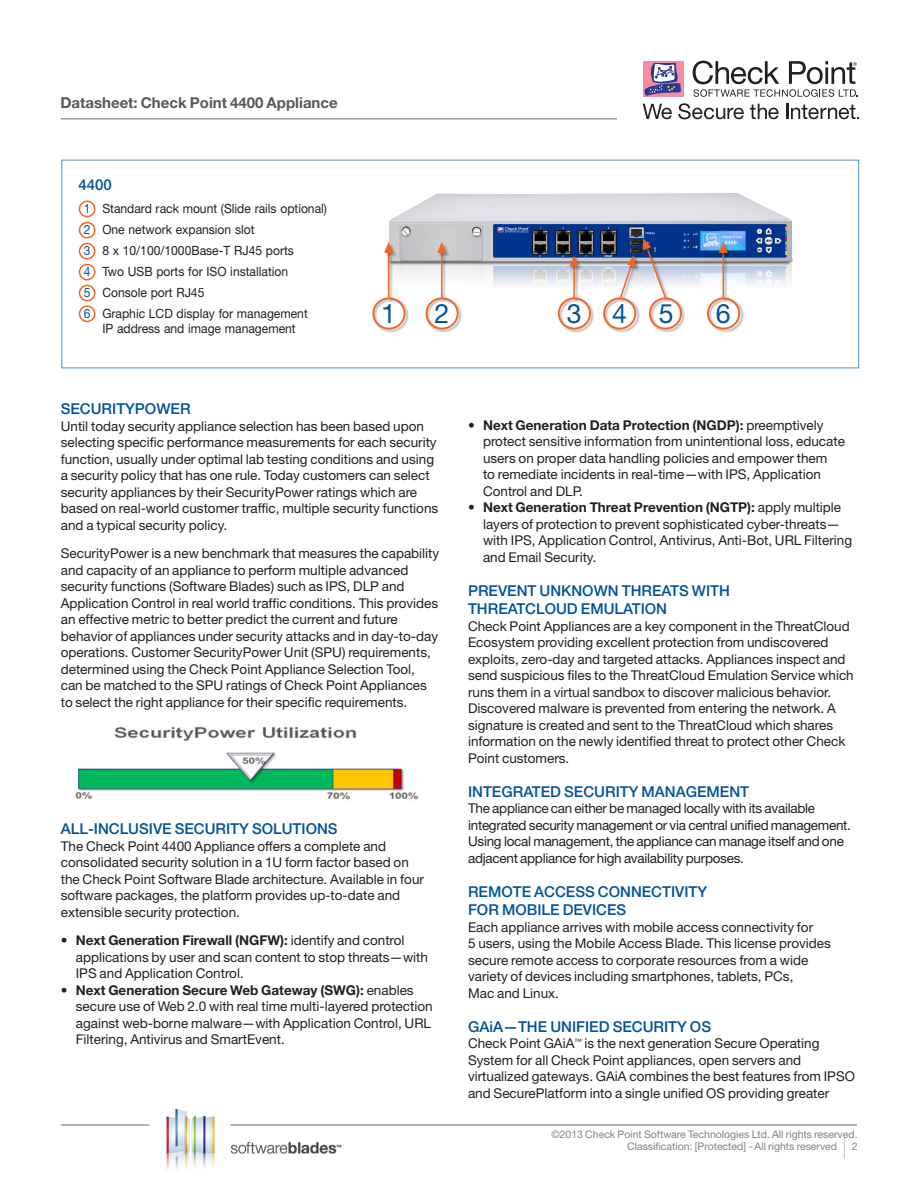
<style>
.page{position:relative;width:918px;height:1188px;background:#fff}
.page>*{position:absolute;margin:0;border:0;box-sizing:border-box;transform-origin:0 0}
.Address{font:26.7px "Helvetica Neue";color:#01529a}
.Subhead_1{font:500 15px/18.8px "Helvetica Neue";color:#01529a}
.t1{font:700 15px "Helvetica Neue";color:#57585a}
.Body_Copy{font:13.5px/16.5px "Helvetica Neue";color:#231f20}
.Body_Copy-2{font:13.5px/16.5px "Helvetica Neue";letter-spacing:-.02em;color:#231f20}
.Table_text{font:12.75px "Helvetica Neue";color:#231f20;scale:.95 1}
.t2{font:10.5px/12px "Helvetica Neue";color:#808285;text-align:right}
.s1{color:#01529a}
.s2{font-weight:700}
.s3{font-size:21px}
</style>
<div class="page">
<hr style="left:61px;top:118px;width:556px;height:1px;background:#6c6d70">
<div style="left:643px;top:61px;width:41px;height:35px;background:#f48da0"></div>
<svg style="left:644px;top:63px;width:37px;height:33px"></svg>
<svg style="left:643px;top:104px;width:29px;height:15px"></svg>
<svg style="left:678px;top:103px;width:66px;height:16px"></svg>
<svg style="left:750px;top:104px;width:29px;height:15px"></svg>
<svg style="left:786px;top:104px;width:72px;height:15px"></svg>
<svg style="left:693px;top:61px;width:165px;height:36px"></svg>
<img style="left:166px;top:1108px;width:180px;height:62px">
<hr style="left:61px;top:1125px;width:88px;height:1px;background:#6c6d70">
<hr style="left:230px;top:1125px;width:627px;height:1px;background:#6c6d70">
<div style="left:79px;top:201px;width:17px;height:16px;border:2px solid #f36621;border-radius:50%"></div>
<div style="left:79px;top:305px;width:17px;height:17px;border:2px solid #f36621;border-radius:50%"></div>
<div style="left:79px;top:222px;width:17px;height:16px;border:2px solid #f36621;border-radius:50%"></div>
<div style="left:79px;top:243px;width:17px;height:16px;border:2px solid #f36621;border-radius:50%"></div>
<div style="left:79px;top:264px;width:17px;height:16px;border:2px solid #f36621;border-radius:50%"></div>
<div style="left:79px;top:285px;width:17px;height:16px;border:2px solid #f36621;border-radius:50%"></div>
<img style="left:389px;top:194px;width:404px;height:96px">
<div style="left:573px;top:265px;width:6px;height:37px;background:#231f20;opacity:.35"></div>
<hr style="left:573px;top:265px;width:2px;height:33px;background:#f36621">
<div style="left:723px;top:251px;width:5px;height:51px;background:#231f20;opacity:.35"></div>
<hr style="left:723px;top:251px;width:1px;height:47px;background:#f36621">
<div style="left:441px;top:251px;width:5px;height:51px;background:#231f20;opacity:.35"></div>
<hr style="left:441px;top:251px;width:1px;height:47px;background:#f36621">
<div style="left:388px;top:251px;width:5px;height:51px;background:#231f20;opacity:.35"></div>
<hr style="left:388px;top:251px;width:1px;height:47px;background:#f36621">
<div style="left:647px;top:249px;width:23px;height:53px;background:#231f20;opacity:.35"></div>
<div style="left:620px;top:261px;width:17px;height:41px;background:#231f20;opacity:.35"></div>
<div style="left:570px;top:256px;width:13px;height:15px;background:#231f20;opacity:.35"></div>
<svg style="left:569px;top:255px;width:10px;height:11px"></svg>
<div style="left:719px;top:243px;width:13px;height:14px;background:#231f20;opacity:.35"></div>
<svg style="left:719px;top:242px;width:9px;height:11px"></svg>
<div style="left:437px;top:243px;width:13px;height:14px;background:#231f20;opacity:.35"></div>
<svg style="left:437px;top:242px;width:9px;height:11px"></svg>
<div style="left:384px;top:243px;width:13px;height:14px;background:#231f20;opacity:.35"></div>
<svg style="left:384px;top:242px;width:9px;height:11px"></svg>
<svg style="left:643px;top:238px;width:24px;height:62px"></svg>
<div style="left:627px;top:256px;width:13px;height:15px;background:#231f20;opacity:.35"></div>
<svg style="left:619px;top:255px;width:17px;height:42px"></svg>
<div style="left:649px;top:297px;width:37px;height:37px;background:#231f20;opacity:.35"></div>
<div style="left:649px;top:297px;width:33px;height:33px;border:2px solid #f36621;border-radius:50%"></div>
<div style="left:558px;top:297px;width:37px;height:37px;background:#231f20;opacity:.35"></div>
<div style="left:558px;top:297px;width:33px;height:33px;border:2px solid #f36621;border-radius:50%"></div>
<div style="left:707px;top:297px;width:37px;height:37px;background:#231f20;opacity:.35"></div>
<div style="left:707px;top:297px;width:33px;height:33px;border:2px solid #f36621;border-radius:50%"></div>
<div style="left:426px;top:297px;width:36px;height:37px;background:#231f20;opacity:.35"></div>
<div style="left:426px;top:297px;width:33px;height:33px;border:2px solid #f36621;border-radius:50%"></div>
<div style="left:373px;top:297px;width:36px;height:37px;background:#231f20;opacity:.35"></div>
<div style="left:372px;top:297px;width:34px;height:33px;border:2px solid #f36621;border-radius:50%"></div>
<div style="left:603px;top:297px;width:37px;height:37px;background:#231f20;opacity:.35"></div>
<div style="left:603px;top:297px;width:33px;height:33px;border:2px solid #f36621;border-radius:50%"></div>
<img style="left:75px;top:727px;width:344px;height:73px">
<p class="t1" style="left:61px;top:94px;width:279px">Datasheet: Check Point 4400 Appliance</p>
<p class="Subhead_1" style="left:78px;top:175px;width:35px">4400</p>
<p class="Table_text" style="left:84px;top:201px;width:257px"><span class="s1">1</span> Standard rack mount (Slide rails optional)</p>
<p class="Table_text" style="left:84px;top:222px;width:181px"><span class="s1">2</span> One network expansion slot</p>
<p class="Table_text" style="left:84px;top:243px;width:223px"><span class="s1">3</span> 8 x 10/100/1000Base-T RJ45 ports</p>
<p class="Table_text" style="left:84px;top:264px;width:216px"><span class="s1">4</span> Two USB ports for ISO installation</p>
<p class="Table_text" style="left:84px;top:285px;width:128px"><span class="s1">5</span> Console port RJ45</p>
<p class="Table_text" style="left:84px;top:306px;width:237px"><span class="s1">6</span> Graphic LCD display for management</p>
<p class="Table_text" style="left:102px;top:321px;width:205px">IP address and image management</p>
<p class="Address" style="left:381px;top:297px;width:16px">1</p>
<p class="Address" style="left:434px;top:297px;width:16px">2</p>
<p class="Address" style="left:567px;top:297px;width:16px">3</p>
<p class="Address" style="left:612px;top:297px;width:16px">4</p>
<p class="Address" style="left:659px;top:297px;width:16px">5</p>
<p class="Address" style="left:716px;top:297px;width:16px">6</p>
<p class="Subhead_1" style="left:61px;top:399px;width:131px">SECURITYPOWER</p>
<p class="Body_Copy" style="left:61px;top:417px;width:379px">Until today security appliance selection has been based upon selecting specific performance measurements for each security function, usually under optimal lab testing conditions and using a security policy that has one rule. Today customers can select security appliances by their SecurityPower ratings which are based on real-world customer traffic, multiple security functions and a typical security policy.</p>
<p class="Body_Copy" style="left:61px;top:545px;width:380px">SecurityPower is a new benchmark that measures the capability and capacity of an appliance to perform multiple advanced security functions (Software Blades) such as IPS, DLP and Application Control in real world traffic conditions. This provides an effective metric to better predict the current and future behavior of appliances under security attacks and in day-to-day operations. Customer SecurityPower Unit (SPU) requirements, determined using the Check Point Appliance Selection Tool, can be matched to the SPU ratings of Check Point Appliances to select the right appliance for their specific requirements.</p>
<p class="Subhead_1" style="left:61px;top:819px;width:278px">ALL-INCLUSIVE SECURITY SOLUTIONS</p>
<p class="Body_Copy" style="left:61px;top:837px;width:365px">The Check Point 4400 Appliance offers a complete and consolidated security solution in a 1U form factor based on the Check Point Software Blade architecture. Available in four software packages, the platform provides up-to-date and extensible security protection.</p>
<p class="Body_Copy" style="left:76px;top:932px;width:354px;text-indent:-15px"><span class="s2">• Next Generation Firewall (NGFW):</span> identify and control applications by user and scan content to stop threats—with<br>IPS and Application Control.</p>
<p class="Body_Copy" style="left:76px;top:981px;width:358px;text-indent:-15px"><span class="s2">• Next Generation Secure Web Gateway (SWG):</span> enables secure use of Web 2.0 with real time multi-layered protection against web-borne malware—with Application Control, URL Filtering, Antivirus and SmartEvent.</p>
<p class="Body_Copy" style="left:483px;top:416px;width:363px;text-indent:-15px"><span class="s2">• Next Generation Data Protection (NGDP):</span> preemptively protect sensitive information from unintentional loss, educate users on proper data handling policies and empower them<br>to remediate incidents in real-time—with IPS, Application Control and DLP.</p>
<p class="Body_Copy" style="left:483px;top:499px;width:371px;text-indent:-15px"><span class="s2">• Next Generation Threat Prevention (NGTP):</span> apply multiple layers of protection to prevent sophisticated cyber-threats— with IPS, Application Control, Antivirus, Anti-Bot, URL Filtering and Email Security.</p>
<p class="Subhead_1" style="left:468px;top:581px;width:263px">PREVENT UNKNOWN THREATS WITH<br>THREATCLOUD EMULATION</p>
<p class="Body_Copy" style="left:468px;top:618px;width:387px">Check Point Appliances are a key component in the ThreatCloud Ecosystem providing excellent protection from undiscovered exploits, zero-day and targeted attacks. Appliances inspect and send suspicious files to the ThreatCloud Emulation Service which runs them in a virtual sandbox to discover malicious behavior.<br>Discovered malware is prevented from entering the network. A signature is created and sent to the ThreatCloud which shares information on the newly identified threat to protect other Check Point customers.</p>
<p class="Subhead_1" style="left:468px;top:782px;width:283px">INTEGRATED SECURITY MANAGEMENT</p>
<p class="Body_Copy-2" style="left:468px;top:800px;width:384px">The appliance can either be managed locally with its available integrated security management or via central unified management.<br>Using local management, the appliance can manage itself and one adjacent appliance for high availability purposes.</p>
<p class="Subhead_1" style="left:468px;top:882px;width:241px">REMOTE ACCESS CONNECTIVITY<br>FOR MOBILE DEVICES</p>
<p class="Body_Copy" style="left:468px;top:919px;width:364px">Each appliance arrives with mobile access connectivity for<br>5 users, using the Mobile Access Blade. This license provides secure remote access to corporate resources from a wide variety of devices including smartphones, tablets, PCs,<br>Mac and Linux.</p>
<p class="Subhead_1" style="left:468px;top:1017px;width:245px">GAiA—THE UNIFIED SECURITY OS</p>
<p class="Body_Copy" style="left:468px;top:1035px;width:388px">Check Point GAiA<sup>™</sup> is the next generation Secure Operating System for all Check Point appliances, open servers and virtualized gateways. GAiA combines the best features from IPSO and SecurePlatform into a single unified OS providing greater</p>
<p class="t2" style="left:551px;top:1128px;width:308px">©2013 Check Point Software Technologies Ltd. All rights reserved.<br>Classification: [Protected] - All rights reserved <span class="s3">|</span> 2</p>
</div>
